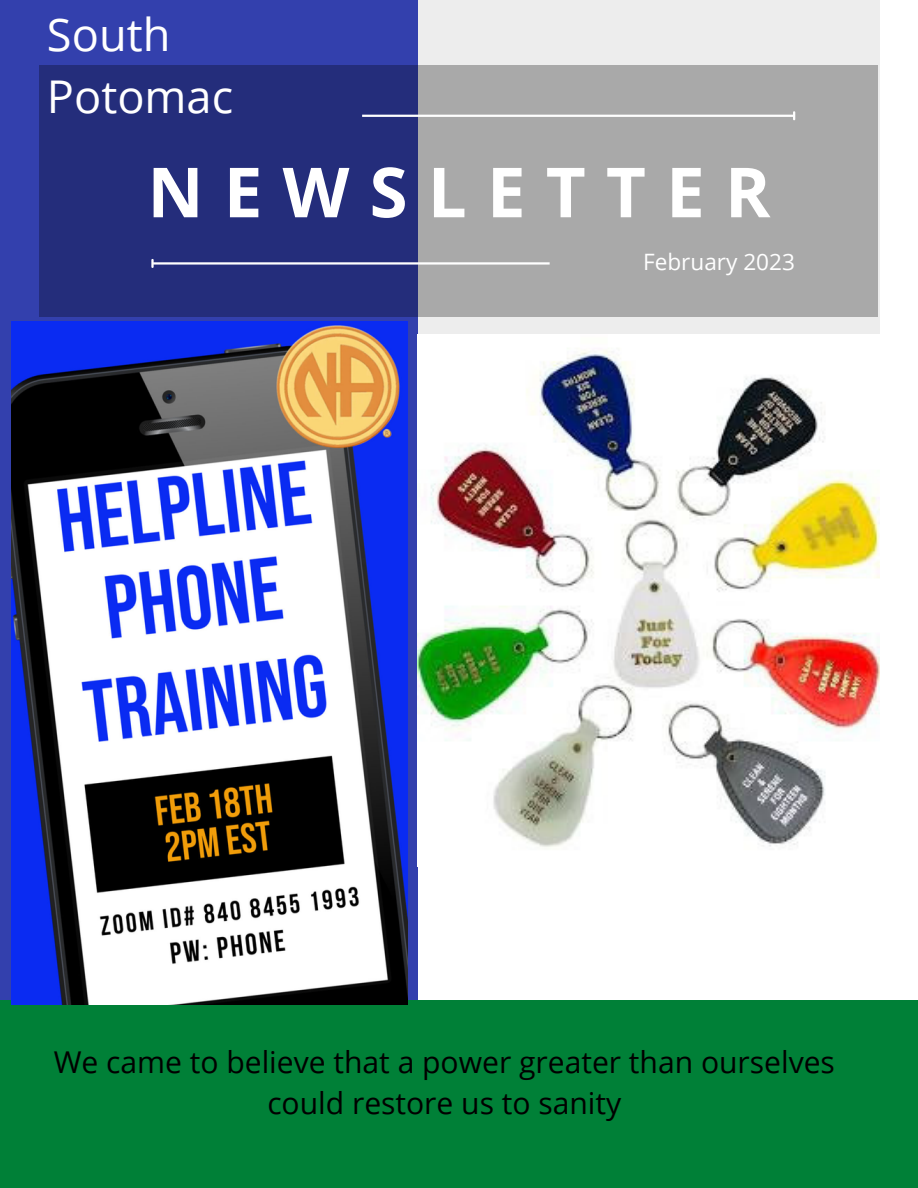
<style>
.page{position:relative;width:918px;height:1188px;background:#fff}
.page>*{position:absolute;margin:0;border:0;box-sizing:border-box;transform-origin:0 0}
.t1{font:700 69.15px "Open Sans";letter-spacing:.29em;color:#fff}
.t2{font:45.15px/62.4px "Open Sans";color:#fff}
.t3{font:30px/41.7px "Open Sans";color:#000;text-align:center}
.t4{font:22.5px "Open Sans";color:#fff}
</style>
<div class="page">
<div style="left:39px;top:0;width:840px;height:362px;background:#ededed"></div>
<div style="left:0;top:0;width:417px;height:1004px;background:#3340ad"></div>
<svg style="left:39px;top:65px;width:839px;height:252px;background:#6d7194"></svg>
<hr style="left:362px;top:115px;width:432px;height:2px;background:#fff">
<svg style="left:793px;top:111px;width:2px;height:9px"></svg>
<hr style="left:153px;top:262px;width:397px;height:3px;background:#fff">
<svg style="left:151px;top:259px;width:3px;height:9px"></svg>
<img style="left:418px;top:334px;width:461px;height:513px">
<div style="left:0;top:1000px;width:918px;height:188px;background:#008037"></div>
<img style="left:11px;top:322px;width:396px;height:683px">
<h2 class="t2" style="left:47px;top:2px;width:188px">South<br>Potomac</h2>
<h1 class="t1" style="left:147px;top:143px;width:625px">NEWSLETTER</h1>
<p class="t4" style="left:643px;top:246px;width:153px">February 2023</p>
<p class="t3" style="left:54px;top:1040px;width:783px">We came to believe that a power greater than ourselves could restore us to sanity</p>
</div>
